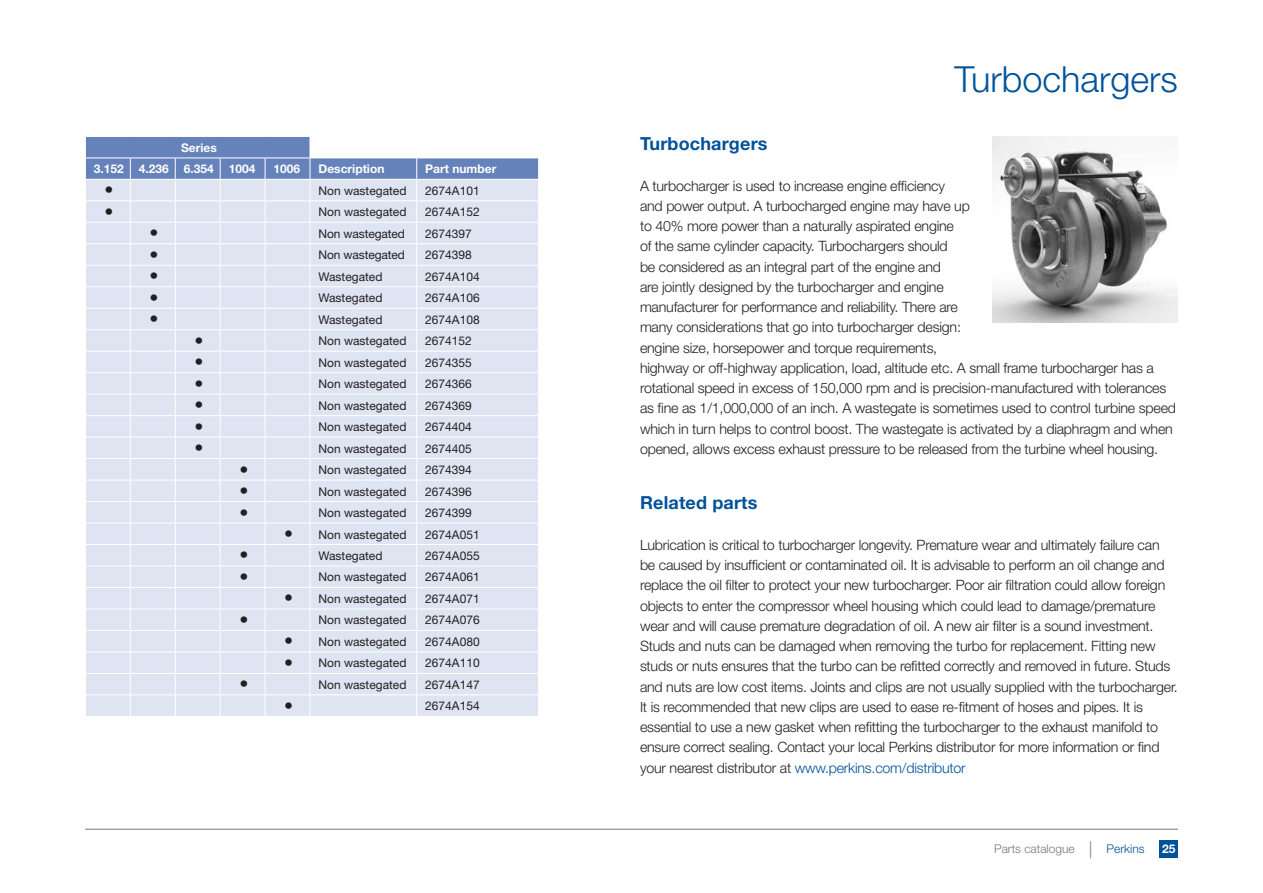
<style>
.page{position:relative;width:1263px;height:893px;background:#fff}
.page>*{position:absolute;margin:0;border:0;box-sizing:border-box;transform-origin:0 0}
.t1{font:300 36px "Helvetica Neue";color:#01529a}
.t2{font:18px "Helvetica Neue";color:#231f20}
.t3{font:700 18px "Helvetica Neue";letter-spacing:.01em;color:#01529a}
.t4{font:300 14.25px/20.2px "Helvetica Neue";letter-spacing:-.015em;color:#231f20}
.t5{font:12px "Helvetica Neue";color:#231f20}
.t6{font:700 12px "Helvetica Neue";color:#fff}
.t7{font:300 12px "Helvetica Neue";color:#76787b}
.s1{color:#01529a}
.s2{font-weight:100;font-size:23.1px}
</style>
<div class="page">
<div style="left:1159px;top:841px;width:19px;height:17px;background:#01529a"></div>
<hr style="left:85px;top:829px;width:1093px;height:1px;background:#76787b">
<svg style="left:85px;top:136px;width:454px;height:580px;background:#d9e0ef"></svg>
<img style="left:993px;top:136px;width:185px;height:186px">
<p class="t6" style="left:181px;top:140px;width:37px">Series</p>
<p class="t6" style="left:94px;top:162px;width:32px">3.152</p>
<p class="t6" style="left:139px;top:162px;width:32px">4.236</p>
<p class="t6" style="left:184px;top:162px;width:32px">6.354</p>
<p class="t6" style="left:229px;top:162px;width:28px">1004</p>
<p class="t6" style="left:274px;top:162px;width:28px">1006</p>
<p class="t6" style="left:318px;top:162px;width:67px">Description</p>
<p class="t6" style="left:425px;top:162px;width:73px">Part number</p>
<p class="t2" style="left:105px;top:179px;width:10px">•</p>
<p class="t5" style="left:318px;top:183px;width:89px">Non wastegated</p>
<p class="t5" style="left:425px;top:183px;width:56px">2674A101</p>
<p class="t2" style="left:105px;top:201px;width:10px">•</p>
<p class="t5" style="left:318px;top:205px;width:89px">Non wastegated</p>
<p class="t5" style="left:425px;top:205px;width:56px">2674A152</p>
<p class="t2" style="left:150px;top:222px;width:10px">•</p>
<p class="t5" style="left:318px;top:226px;width:88px">Non wastegated</p>
<p class="t5" style="left:425px;top:226px;width:48px">2674397</p>
<p class="t2" style="left:150px;top:244px;width:10px">•</p>
<p class="t5" style="left:318px;top:248px;width:88px">Non wastegated</p>
<p class="t5" style="left:425px;top:248px;width:48px">2674398</p>
<p class="t2" style="left:150px;top:265px;width:10px">•</p>
<p class="t5" style="left:318px;top:269px;width:66px">Wastegated</p>
<p class="t5" style="left:425px;top:269px;width:56px">2674A104</p>
<p class="t2" style="left:150px;top:287px;width:10px">•</p>
<p class="t5" style="left:318px;top:291px;width:66px">Wastegated</p>
<p class="t5" style="left:425px;top:291px;width:56px">2674A106</p>
<p class="t2" style="left:150px;top:308px;width:10px">•</p>
<p class="t5" style="left:318px;top:312px;width:66px">Wastegated</p>
<p class="t5" style="left:425px;top:312px;width:56px">2674A108</p>
<p class="t2" style="left:194px;top:330px;width:10px">•</p>
<p class="t5" style="left:318px;top:334px;width:89px">Non wastegated</p>
<p class="t5" style="left:425px;top:334px;width:48px">2674152</p>
<p class="t2" style="left:194px;top:351px;width:10px">•</p>
<p class="t5" style="left:318px;top:355px;width:89px">Non wastegated</p>
<p class="t5" style="left:425px;top:355px;width:48px">2674355</p>
<p class="t2" style="left:194px;top:372px;width:10px">•</p>
<p class="t5" style="left:318px;top:377px;width:89px">Non wastegated</p>
<p class="t5" style="left:425px;top:377px;width:48px">2674366</p>
<p class="t2" style="left:194px;top:394px;width:10px">•</p>
<p class="t5" style="left:318px;top:398px;width:89px">Non wastegated</p>
<p class="t5" style="left:425px;top:398px;width:48px">2674369</p>
<p class="t2" style="left:194px;top:415px;width:10px">•</p>
<p class="t5" style="left:318px;top:420px;width:89px">Non wastegated</p>
<p class="t5" style="left:425px;top:420px;width:48px">2674404</p>
<p class="t2" style="left:194px;top:437px;width:10px">•</p>
<p class="t5" style="left:318px;top:441px;width:89px">Non wastegated</p>
<p class="t5" style="left:425px;top:441px;width:48px">2674405</p>
<p class="t2" style="left:239px;top:458px;width:10px">•</p>
<p class="t5" style="left:318px;top:463px;width:89px">Non wastegated</p>
<p class="t5" style="left:425px;top:463px;width:48px">2674394</p>
<p class="t2" style="left:239px;top:480px;width:10px">•</p>
<p class="t5" style="left:318px;top:484px;width:89px">Non wastegated</p>
<p class="t5" style="left:425px;top:484px;width:48px">2674396</p>
<p class="t2" style="left:239px;top:501px;width:10px">•</p>
<p class="t5" style="left:318px;top:506px;width:89px">Non wastegated</p>
<p class="t5" style="left:425px;top:506px;width:48px">2674399</p>
<p class="t2" style="left:284px;top:523px;width:10px">•</p>
<p class="t5" style="left:318px;top:527px;width:89px">Non wastegated</p>
<p class="t5" style="left:425px;top:527px;width:56px">2674A051</p>
<p class="t2" style="left:239px;top:544px;width:10px">•</p>
<p class="t5" style="left:318px;top:549px;width:66px">Wastegated</p>
<p class="t5" style="left:425px;top:549px;width:56px">2674A055</p>
<p class="t2" style="left:239px;top:566px;width:10px">•</p>
<p class="t5" style="left:318px;top:570px;width:89px">Non wastegated</p>
<p class="t5" style="left:425px;top:570px;width:56px">2674A061</p>
<p class="t2" style="left:284px;top:587px;width:10px">•</p>
<p class="t5" style="left:318px;top:591px;width:89px">Non wastegated</p>
<p class="t5" style="left:425px;top:591px;width:56px">2674A071</p>
<p class="t2" style="left:239px;top:609px;width:10px">•</p>
<p class="t5" style="left:318px;top:613px;width:89px">Non wastegated</p>
<p class="t5" style="left:425px;top:613px;width:56px">2674A076</p>
<p class="t2" style="left:284px;top:630px;width:10px">•</p>
<p class="t5" style="left:318px;top:634px;width:89px">Non wastegated</p>
<p class="t5" style="left:425px;top:634px;width:56px">2674A080</p>
<p class="t2" style="left:284px;top:652px;width:10px">•</p>
<p class="t5" style="left:318px;top:656px;width:89px">Non wastegated</p>
<p class="t5" style="left:425px;top:656px;width:56px">2674A110</p>
<p class="t2" style="left:239px;top:673px;width:10px">•</p>
<p class="t5" style="left:318px;top:677px;width:89px">Non wastegated</p>
<p class="t5" style="left:425px;top:677px;width:56px">2674A147</p>
<p class="t2" style="left:284px;top:695px;width:10px">•</p>
<p class="t5" style="left:425px;top:699px;width:56px">2674A154</p>
<p class="t1" style="left:954px;top:57px;width:225px">Turbochargers</p>
<p class="t3" style="left:640px;top:133px;width:129px">Turbochargers</p>
<p class="t4" style="left:640px;top:175px;width:537px">A turbocharger is used to increase engine efficiency<br>and power output. A turbocharged engine may have up<br>to 40% more power than a naturally aspirated engine<br>of the same cylinder capacity. Turbochargers should<br>be considered as an integral part of the engine and<br>are jointly designed by the turbocharger and engine<br>manufacturer for performance and reliability. There are<br>many considerations that go into turbocharger design:<br>engine size, horsepower and torque requirements,<br>highway or off-highway application, load, altitude etc. A small frame turbocharger has a rotational speed in excess of 150,000 rpm and is precision-manufactured with tolerances as fine as 1/1,000,000 of an inch. A wastegate is sometimes used to control turbine speed which in turn helps to control boost. The wastegate is activated by a diaphragm and when opened, allows excess exhaust pressure to be released from the turbine wheel housing.</p>
<p class="t3" style="left:640px;top:492px;width:119px">Related parts</p>
<p class="t4" style="left:640px;top:534px;width:539px">Lubrication is critical to turbocharger longevity. Premature wear and ultimately failure can be caused by insufficient or contaminated oil. It is advisable to perform an oil change and replace the oil filter to protect your new turbocharger. Poor air filtration could allow foreign objects to enter the compressor wheel housing which could lead to damage/premature wear and will cause premature degradation of oil. A new air filter is a sound investment.<br>Studs and nuts can be damaged when removing the turbo for replacement. Fitting new studs or nuts ensures that the turbo can be refitted correctly and removed in future. Studs and nuts are low cost items. Joints and clips are not usually supplied with the turbocharger.<br>It is recommended that new clips are used to ease re-fitment of hoses and pipes. It is essential to use a new gasket when refitting the turbocharger to the exhaust manifold to ensure correct sealing. Contact your local Perkins distributor for more information or find your nearest distributor at <span class="s1">www.perkins.com/distributor</span></p>
<p class="t7" style="left:994px;top:842px;width:152px">Parts catalogue <span class="s2">|</span> <span class="s1">Perkins</span></p>
<p class="t6" style="left:1162px;top:842px;width:15px">25</p>
</div>
